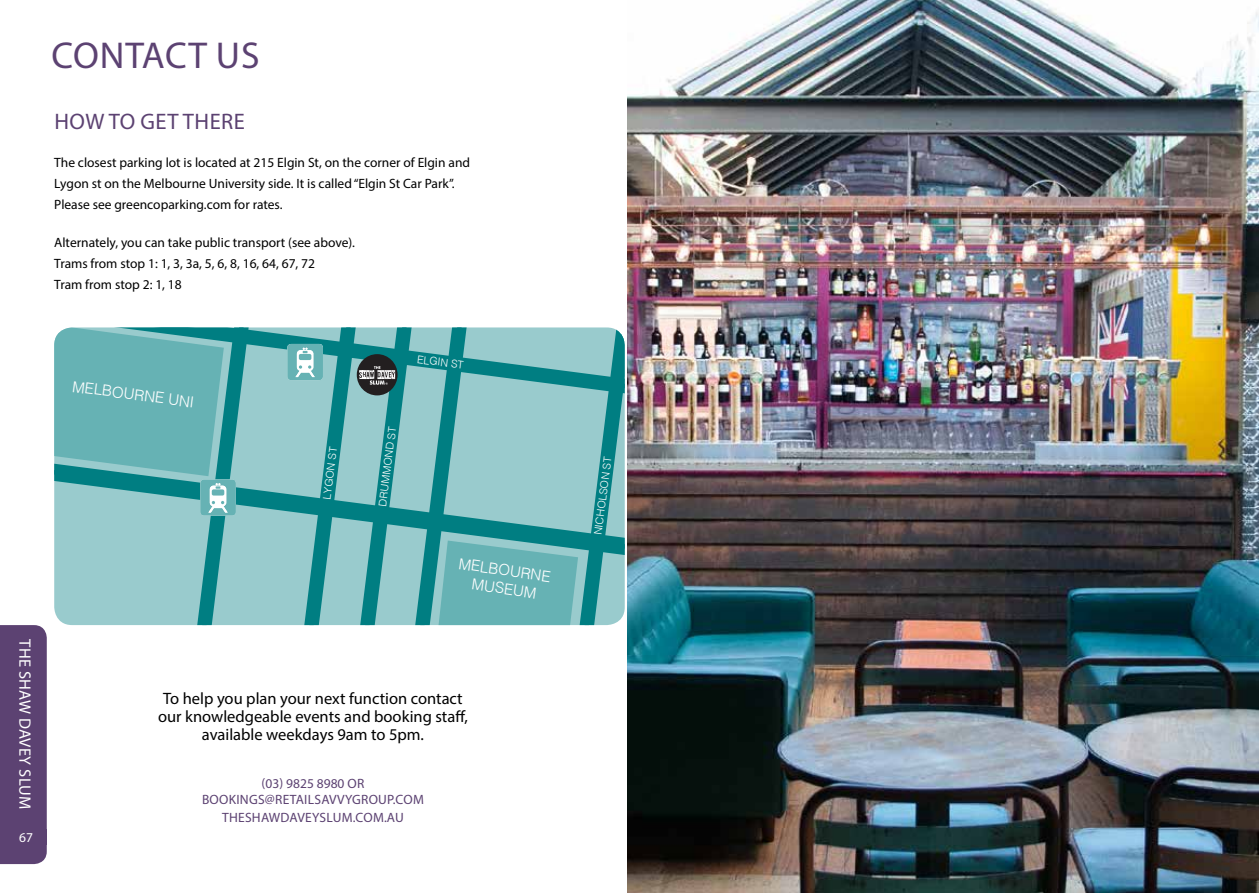
<style>
.page{position:relative;width:1259px;height:893px;background:#fff}
.page>*{position:absolute;margin:0;border:0;box-sizing:border-box;transform-origin:0 0}
.t1{font:37.5px "Myriad Pro";letter-spacing:.02em;color:#5c4272}
.t2{font:22.5px "Myriad Pro";letter-spacing:.02em;color:#5c4272}
.t3{font:16.5px/18px "Myriad Pro";color:#000;text-align:center}
.t4{font:16.5px "Myriad Pro";letter-spacing:.02em;color:#fff}
.t5{font:300 15.15px/18.3px "Helvetica";color:#fff;text-align:center}
.t6{font:13.5px/21px "Myriad Pro";color:#000}
.t7{font:13.5px/16.2px "Myriad Pro";letter-spacing:.02em;color:#5c4272;text-align:center}
.t8{font:13.5px "Myriad Pro";color:#fff}
.t9{font:300 10.8px "Helvetica";color:#fff}
.t10{font:300 10.65px "Helvetica";color:#fff}
</style>
<div class="page">
<div style="left:0;top:625px;width:47px;height:239px;background:#5c4272"></div>
<div style="left:3px;top:639px;width:30px;height:182px;background:#5c4272"></div>
<div style="left:19px;top:829px;width:27px;height:16px;background:#5c4272"></div>
<svg style="left:259px;top:327px;width:24px;height:80px;background:#7dbdbf"></svg>
<svg style="left:259px;top:438px;width:24px;height:132px;background:#84c0c3"></svg>
<svg style="left:54px;top:327px;width:205px;height:298px;background:#74b8bb"></svg>
<svg style="left:283px;top:327px;width:342px;height:298px;background:#6cb3b6"></svg>
<img style="left:627px;top:0;width:632px;height:893px">
<h1 class="t1" style="left:52px;top:33px;width:209px">CONTACT US</h1>
<h2 class="t2" style="left:54px;top:108px;width:192px">HOW TO GET THERE</h2>
<p class="t6" style="left:54px;top:152px;width:417px">The closest parking lot is located at 215 Elgin St, on the corner of Elgin and<br>Lygon st on the Melbourne University side. It is called “Elgin St Car Park”.<br>Please see greencoparking.com for rates.</p>
<p class="t6" style="left:54px;top:232px;width:302px">Alternately, you can take public transport (see above).<br>Trams from stop 1: 1, 3, 3a, 5, 6, 8, 16, 64, 67, 72<br>Tram from stop 2: 1, 18</p>
<p class="t4" style="left:35px;top:639px;width:172px;rotate:90deg">THE SHAW DAVEY SLUM</p>
<p class="t8" style="left:19px;top:829px;width:15px">67</p>
<p class="t5" style="left:74px;top:376px;width:124px;rotate:8deg">MELBOURNE UNI</p>
<p class="t10" style="left:318px;top:498px;width:54px;rotate:-83deg">LYGON ST</p>
<p class="t9" style="left:418px;top:350px;width:48px;rotate:7deg">ELGIN ST</p>
<p class="t10" style="left:373px;top:505px;width:81px;rotate:-83deg">DRUMMOND ST</p>
<p class="t5" style="left:460px;top:553px;width:94px;rotate:8deg">MELBOURNE<br>MUSEUM</p>
<p class="t3" style="left:158px;top:689px;width:311px">To help you plan your next function contact our knowledgeable events and booking staff, available weekdays 9am to 5pm.</p>
<p class="t7" style="left:202px;top:775px;width:223px">(03) 9825 8980 OR<br>BOOKINGS@RETAILSAVVYGROUP.COM</p>
<p class="t7" style="left:222px;top:809px;width:183px">THESHAWDAVEYSLUM.COM.AU</p>
<p class="t10" style="left:589px;top:534px;width:80px;rotate:-83deg">NICHOLSON ST</p>
</div>
